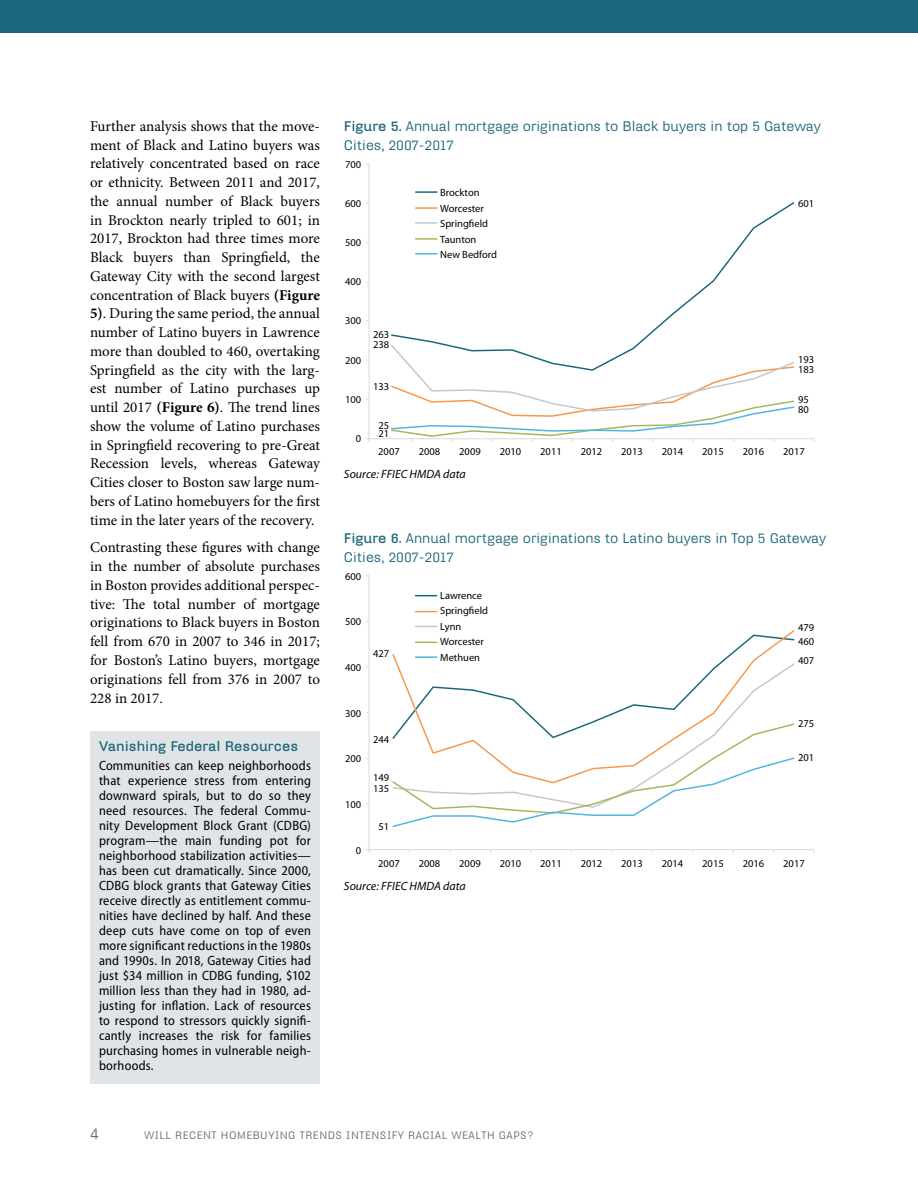
<style>
.page{position:relative;width:918px;height:1188px;background:#fff}
.page>*{position:absolute;margin:0;border:0;box-sizing:border-box;transform-origin:0 0}
.Text{font:15px/18.8px "Minion Pro";letter-spacing:-.005em;color:#000;text-align:justify}
.t1{font:15px "Hydra Text";color:#6d6e71}
.Boxed_Text{font:semi-condensed 13.5px/15px "Myriad Pro";letter-spacing:.015em;color:#000;text-align:justify}
.Figure_Title_Span{font:13.5px/19.5px "Hydra Text";color:#1a667a}
.Boxed_Text_Subhead{font:700 13.5px "Hydra Text";color:#1a667a}
.Source_Span{font:italic 12px "Myriad Pro";color:#000}
.Chart_Data{font:10.5px "Myriad Pro";color:#000}
.Chart_Year{font:10.5px "Myriad Pro";color:#000}
.t2{font:10.5px "Hydra Text";letter-spacing:.05em;color:#6d6e71}
.Chart_Sidebar{font:10.5px "Myriad Pro";color:#000}
.s1{font-weight:700}
</style>
<div class="page">
<div style="left:90px;top:731px;width:230px;height:30px;background:#e0e4e7"></div>
<div style="left:90px;top:750px;width:230px;height:334px;background:#e0e4e7"></div>
<hr style="left:369px;top:164px;width:1px;height:275px;background:#d9d9d8">
<hr style="left:369px;top:438px;width:445px;height:1px;background:#d9d9d8">
<svg style="left:391px;top:202px;width:404px;height:141px"></svg>
<svg style="left:391px;top:343px;width:404px;height:99px"></svg>
<hr style="left:416px;top:191px;width:21px;height:2px;background:#1a677a">
<hr style="left:416px;top:207px;width:21px;height:2px;background:#f89748">
<hr style="left:416px;top:222px;width:21px;height:2px;background:#c4c6c8">
<hr style="left:416px;top:238px;width:21px;height:2px;background:#9cbb58">
<svg style="left:416px;top:253px;width:21px;height:1px"></svg>
<hr style="left:369px;top:576px;width:1px;height:274px;background:#d9d9d8">
<hr style="left:369px;top:849px;width:445px;height:1px;background:#d9d9d8">
<svg style="left:416px;top:595px;width:21px;height:1px"></svg>
<svg style="left:416px;top:611px;width:21px;height:1px"></svg>
<svg style="left:416px;top:626px;width:21px;height:1px"></svg>
<svg style="left:392px;top:634px;width:403px;height:193px"></svg>
<hr style="left:416px;top:656px;width:21px;height:2px;background:#4fb6dc">
<div style="left:0;top:0;width:918px;height:32px;background:#18677a"></div>
<p class="Text" style="left:90px;top:117px;width:232px">Further analysis shows that the move&shy;ment of Black and Latino buyers was relatively concentrated based on race or ethnicity. Between 2011 and 2017, the annual number of Black buyers in Brockton nearly tripled to 601; in 2017, Brockton had three times more Black buyers than Springfield, the Gateway City with the second largest concentration of Black buyers <span class="s1">(Figure 5)</span>. During the same period, the annual number of Latino buyers in Lawrence more than doubled to 460, overtaking Springfield as the city with the larg&shy;est number of Latino purchases up until 2017 <span class="s1">(Figure 6)</span>. The trend lines show the volume of Latino purchases in Springfield recovering to pre-Great Recession levels, whereas Gateway Cities closer to Boston saw large num&shy;bers of Latino homebuyers for the first time in the later years of the recovery.</p>
<p class="Text" style="left:90px;top:538px;width:232px">Contrasting these figures with change in the number of absolute purchases in Boston provides additional perspec&shy;tive: The total number of mortgage originations to Black buyers in Boston fell from 670 in 2007 to 346 in 2017; for Boston’s Latino buyers, mortgage originations fell from 376 in 2007 to 228 in 2017.</p>
<p class="Boxed_Text_Subhead" style="left:99px;top:737px;width:201px">Vanishing Federal Resources</p>
<p class="Boxed_Text" style="left:99px;top:758px;width:214px">Communities can keep neighborhoods that experience stress from entering downward spirals, but to do so they need resources. The federal Commu&shy;nity Development Block Grant (CDBG) program—the main funding pot for neighborhood stabilization activities— has been cut dramatically. Since 2000, CDBG block grants that Gateway Cities receive directly as entitlement commu&shy;nities have declined by half. And these deep cuts have come on top of even more significant reductions in the 1980s and 1990s. In 2018, Gateway Cities had just $34 million in CDBG funding, $102 million less than they had in 1980, ad&shy;justing for inflation. Lack of resources to respond to stressors quickly signifi&shy;cantly increases the risk for families purchasing homes in vulnerable neigh&shy;borhoods.</p>
<p class="Figure_Title_Span" style="left:344px;top:116px;width:479px"><span class="s1">Figure 5.</span> Annual mortgage originations to Black buyers in top 5 Gateway<br>Cities, 2007-2017</p>
<p class="Chart_Sidebar" style="left:345px;top:158px;width:18px">700</p>
<p class="Chart_Sidebar" style="left:345px;top:197px;width:18px">600</p>
<p class="Chart_Sidebar" style="left:345px;top:236px;width:18px">500</p>
<p class="Chart_Sidebar" style="left:345px;top:275px;width:18px">400</p>
<p class="Chart_Sidebar" style="left:345px;top:314px;width:18px">300</p>
<p class="Chart_Sidebar" style="left:345px;top:354px;width:18px">200</p>
<p class="Chart_Sidebar" style="left:345px;top:393px;width:18px">100</p>
<p class="Chart_Sidebar" style="left:356px;top:432px;width:7px">0</p>
<p class="Chart_Data" style="left:440px;top:186px;width:41px">Brockton</p>
<p class="Chart_Data" style="left:440px;top:202px;width:45px">Worcester</p>
<p class="Chart_Data" style="left:440px;top:217px;width:49px">Springfield</p>
<p class="Chart_Data" style="left:440px;top:233px;width:38px">Taunton</p>
<p class="Chart_Data" style="left:440px;top:248px;width:58px">New Bedford</p>
<p class="Chart_Data" style="left:798px;top:197px;width:18px">601</p>
<p class="Chart_Data" style="left:373px;top:328px;width:18px">263</p>
<p class="Chart_Data" style="left:373px;top:338px;width:18px">238</p>
<p class="Chart_Data" style="left:373px;top:380px;width:18px">133</p>
<p class="Chart_Data" style="left:378px;top:419px;width:12px">25</p>
<p class="Chart_Data" style="left:378px;top:427px;width:12px">21</p>
<p class="Chart_Data" style="left:798px;top:353px;width:18px">193</p>
<p class="Chart_Data" style="left:798px;top:363px;width:18px">183</p>
<p class="Chart_Data" style="left:798px;top:393px;width:12px">95</p>
<p class="Chart_Data" style="left:798px;top:403px;width:12px">80</p>
<p class="Chart_Year" style="left:378px;top:445px;width:23px">2007</p>
<p class="Chart_Year" style="left:419px;top:445px;width:23px">2008</p>
<p class="Chart_Year" style="left:459px;top:445px;width:23px">2009</p>
<p class="Chart_Year" style="left:500px;top:445px;width:23px">2010</p>
<p class="Chart_Year" style="left:540px;top:445px;width:23px">2011</p>
<p class="Chart_Year" style="left:581px;top:445px;width:23px">2012</p>
<p class="Chart_Year" style="left:621px;top:445px;width:23px">2013</p>
<p class="Chart_Year" style="left:662px;top:445px;width:23px">2014</p>
<p class="Chart_Year" style="left:702px;top:445px;width:23px">2015</p>
<p class="Chart_Year" style="left:743px;top:445px;width:23px">2016</p>
<p class="Chart_Year" style="left:783px;top:445px;width:23px">2017</p>
<p class="Source_Span" style="left:344px;top:466px;width:123px">Source: FFIEC HMDA data</p>
<p class="Figure_Title_Span" style="left:344px;top:528px;width:484px"><span class="s1">Figure 6.</span> Annual mortgage originations to Latino buyers in Top 5 Gateway<br>Cities, 2007-2017</p>
<p class="Chart_Sidebar" style="left:345px;top:570px;width:18px">600</p>
<p class="Chart_Sidebar" style="left:345px;top:615px;width:18px">500</p>
<p class="Chart_Sidebar" style="left:345px;top:661px;width:18px">400</p>
<p class="Chart_Sidebar" style="left:345px;top:707px;width:18px">300</p>
<p class="Chart_Sidebar" style="left:345px;top:752px;width:18px">200</p>
<p class="Chart_Sidebar" style="left:345px;top:798px;width:18px">100</p>
<p class="Chart_Sidebar" style="left:356px;top:844px;width:7px">0</p>
<p class="Chart_Data" style="left:440px;top:589px;width:43px">Lawrence</p>
<p class="Chart_Data" style="left:440px;top:604px;width:49px">Springfield</p>
<p class="Chart_Data" style="left:440px;top:620px;width:23px">Lynn</p>
<p class="Chart_Data" style="left:440px;top:635px;width:45px">Worcester</p>
<p class="Chart_Data" style="left:440px;top:651px;width:41px">Methuen</p>
<p class="Chart_Data" style="left:798px;top:621px;width:18px">479</p>
<p class="Chart_Data" style="left:798px;top:635px;width:18px">460</p>
<p class="Chart_Data" style="left:798px;top:654px;width:18px">407</p>
<p class="Chart_Data" style="left:373px;top:647px;width:18px">427</p>
<p class="Chart_Data" style="left:798px;top:717px;width:18px">275</p>
<p class="Chart_Data" style="left:798px;top:751px;width:18px">201</p>
<p class="Chart_Data" style="left:373px;top:733px;width:18px">244</p>
<p class="Chart_Data" style="left:373px;top:771px;width:18px">149</p>
<p class="Chart_Data" style="left:373px;top:782px;width:18px">135</p>
<p class="Chart_Data" style="left:378px;top:820px;width:12px">51</p>
<p class="Chart_Year" style="left:378px;top:857px;width:23px">2007</p>
<p class="Chart_Year" style="left:419px;top:857px;width:23px">2008</p>
<p class="Chart_Year" style="left:459px;top:857px;width:23px">2009</p>
<p class="Chart_Year" style="left:500px;top:857px;width:23px">2010</p>
<p class="Chart_Year" style="left:540px;top:857px;width:23px">2011</p>
<p class="Chart_Year" style="left:581px;top:857px;width:23px">2012</p>
<p class="Chart_Year" style="left:621px;top:857px;width:23px">2013</p>
<p class="Chart_Year" style="left:662px;top:857px;width:23px">2014</p>
<p class="Chart_Year" style="left:702px;top:857px;width:23px">2015</p>
<p class="Chart_Year" style="left:743px;top:857px;width:23px">2016</p>
<p class="Chart_Year" style="left:783px;top:857px;width:23px">2017</p>
<p class="Source_Span" style="left:344px;top:878px;width:123px">Source: FFIEC HMDA data</p>
<p class="t1" style="left:90px;top:1124px;width:11px">4</p>
<p class="t2" style="left:144px;top:1129px;width:391px">WILL RECENT HOMEBUYING TRENDS INTENSIFY RACIAL WEALTH GAPS?</p>
</div>
